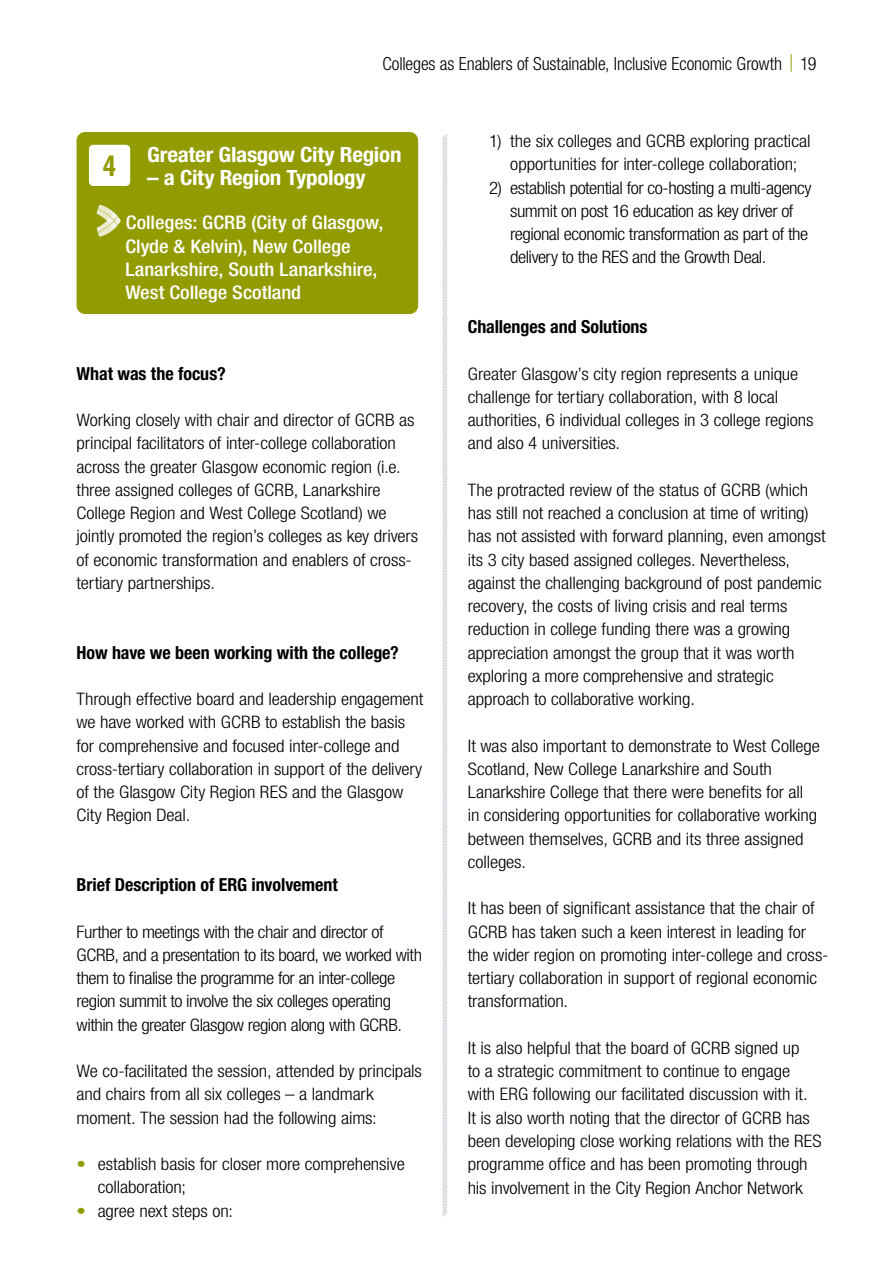
<style>
.page{position:relative;width:893px;height:1263px;background:#fff}
.page>*{position:absolute;margin:0;border:0;box-sizing:border-box;transform-origin:0 0}
.t1{font:700 condensed 28.65px "Futura BT";color:#929c00;scale:1.1 1}
.t2{font:700 condensed 21px "Helvetica Neue LT Std";letter-spacing:-.015em;color:#fff;scale:1.1 1}
.t3{font:500 condensed 18.75px/23.2px "Helvetica Neue LT Std";color:#fff;scale:1.1 1}
.t4{font:700 condensed 18px "Helvetica Neue LT Std";color:#000}
.t5{font:300 condensed 18px "Helvetica Neue LT Std";letter-spacing:-.01em;color:#000}
.t6{font:300 condensed 17.25px/23.2px "Helvetica Neue LT Std";letter-spacing:-.005em;color:#000;scale:1.1 1}
.t7{font:300 condensed 17.25px/23.2px "Helvetica Neue LT Std";letter-spacing:-.025em;color:#000;scale:1.1 1}
.s1{font-weight:500;color:#929c00}
</style>
<div class="page">
<svg style="left:791px;top:54px;width:1px;height:17px"></svg>
<div style="left:77px;top:132px;width:341px;height:182px;background:#929c00;border-radius:9px"></div>
<svg style="left:97px;top:205px;width:24px;height:32px"></svg>
<div style="left:89px;top:145px;width:41px;height:41px;background:#fff;border-radius:4px"></div>
<svg style="left:442px;top:134px;width:6px;height:1083px"></svg>
<p class="t5" style="left:382px;top:53px;width:435px">Colleges as Enablers of Sustainable, Inclusive Economic Growth 19</p>
<h1 class="t1" style="left:103px;top:149px;width:14px">4</h1>
<p class="t2" style="left:147px;top:142px;width:233px">Greater Glasgow City Region</p>
<p class="t2" style="left:147px;top:165px;width:200px">– a City Region Typology</p>
<p class="t3" style="left:125px;top:211px;width:236px">Colleges: GCRB (City of Glasgow,<br>Clyde &amp; Kelvin), New College<br>Lanarkshire, South Lanarkshire,<br>West College Scotland</p>
<p class="t6" style="left:489px;top:129px;width:294px;text-align:center">1) the six colleges and GCRB exploring practical opportunities for inter-college collaboration;</p>
<p class="t7" style="left:510px;top:176px;width:275px;text-indent:-21px">2) establish potential for co-hosting a multi-agency summit on post 16 education as key driver of regional economic transformation as part of the delivery to the RES and the Growth Deal.</p>
<p class="t4" style="left:77px;top:362px;width:151px">What was the focus?</p>
<p class="t6" style="left:77px;top:408px;width:312px">Working closely with chair and director of GCRB as principal facilitators of inter-college collaboration across the greater Glasgow economic region (i.e. three assigned colleges of GCRB, Lanarkshire College Region and West College Scotland) we jointly promoted the region’s colleges as key drivers of economic transformation and enablers of cross&shy;tertiary partnerships.</p>
<p class="t4" style="left:77px;top:641px;width:324px">How have we been working with the college?</p>
<p class="t6" style="left:77px;top:687px;width:317px">Through effective board and leadership engagement we have worked with GCRB to establish the basis for comprehensive and focused inter-college and cross-tertiary collaboration in support of the delivery of the Glasgow City Region RES and the Glasgow City Region Deal.</p>
<p class="t4" style="left:77px;top:874px;width:263px">Brief Description of ERG involvement</p>
<p class="t7" style="left:77px;top:920px;width:316px">Further to meetings with the chair and director of GCRB, and a presentation to its board, we worked with them to finalise the programme for an inter-college region summit to involve the six colleges operating within the greater Glasgow region along with GCRB.</p>
<p class="t6" style="left:77px;top:1059px;width:316px">We co-facilitated the session, attended by principals and chairs from all six colleges – a landmark moment. The session had the following aims:</p>
<p class="t6" style="left:98px;top:1152px;width:281px;text-indent:-21px"><span class="s1">•</span> establish basis for closer more comprehensive collaboration;</p>
<p class="t6" style="left:77px;top:1199px;width:144px"><span class="s1">•</span> agree next steps on:</p>
<p class="t4" style="left:468px;top:316px;width:181px">Challenges and Solutions</p>
<p class="t6" style="left:468px;top:362px;width:316px">Greater Glasgow’s city region represents a unique challenge for tertiary collaboration, with 8 local authorities, 6 individual colleges in 3 college regions and also 4 universities.</p>
<p class="t6" style="left:468px;top:478px;width:327px">The protracted review of the status of GCRB (which has still not reached a conclusion at time of writing) has not assisted with forward planning, even amongst its 3 city based assigned colleges. Nevertheless, against the challenging background of post pandemic recovery, the costs of living crisis and real terms reduction in college funding there was a growing appreciation amongst the group that it was worth exploring a more comprehensive and strategic approach to collaborative working.</p>
<p class="t6" style="left:468px;top:734px;width:322px">It was also important to demonstrate to West College Scotland, New College Lanarkshire and South Lanarkshire College that there were benefits for all<br>in considering opportunities for collaborative working between themselves, GCRB and its three assigned colleges.</p>
<p class="t6" style="left:468px;top:896px;width:329px">It has been of significant assistance that the chair of GCRB has taken such a keen interest in leading for the wider region on promoting inter-college and cross&shy;tertiary collaboration in support of regional economic transformation.</p>
<p class="t6" style="left:468px;top:1036px;width:323px">It is also helpful that the board of GCRB signed up<br>to a strategic commitment to continue to engage with ERG following our facilitated discussion with it.<br>It is also worth noting that the director of GCRB has been developing close working relations with the RES programme office and has been promoting through his involvement in the City Region Anchor Network</p>
</div>
